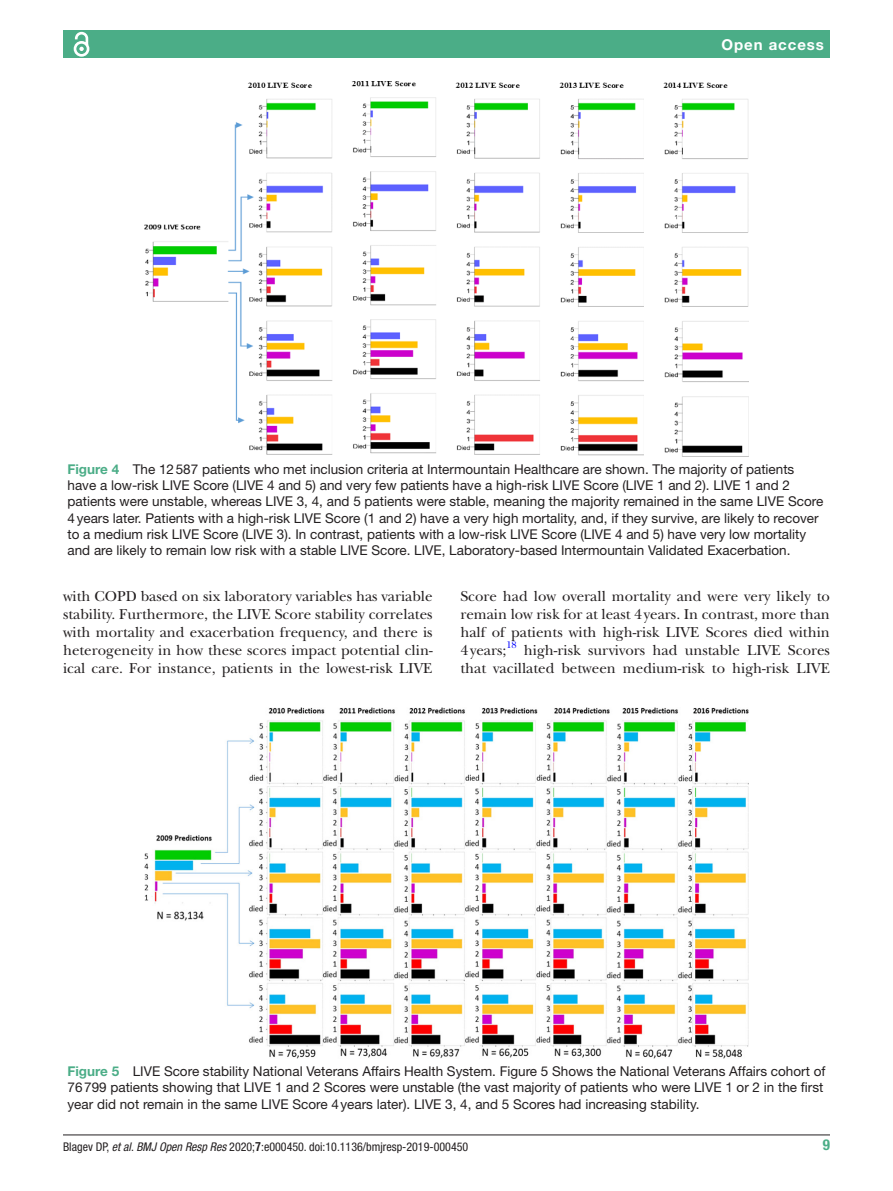
<style>
.page{position:relative;width:893px;height:1191px;background:#fff}
.page>*{position:absolute;margin:0;border:0;box-sizing:border-box;transform-origin:0 0}
.t1{font:15px/18px "New Baskerville";color:#231f20;text-align:justify}
.t2{font:700 15px "Helvetica Neue LT Std";letter-spacing:.065em;color:#fff}
.t3{font:700 condensed 15px "Helvetica Neue LT Std";color:#4bad87}
.t4{font:13.5px/16.2px "Helvetica Neue LT Std";color:#231f20}
.t5{font:condensed 12px "Helvetica Neue LT Std";color:#231f20}
.t6{font:9.9px "New Baskerville";color:#00f}
.s1{font-weight:700;color:#4bad87}
.s2{font-style:italic}
.s3{font-family:"Helvetica";font-weight:700}
</style>
<div class="page">
<hr style="left:63px;top:1134px;width:767px;height:1px;background:#231f20">
<div style="left:63px;top:31px;width:767px;height:27px;background:#4bad87"></div>
<svg style="left:73px;top:31px;width:17px;height:26px"></svg>
<img style="left:144px;top:81px;width:605px;height:375px">
<img style="left:144px;top:708px;width:605px;height:350px">
<p class="t2" style="left:721px;top:35px;width:104px">Open access</p>
<p class="t4" style="left:67px;top:461px;width:757px"><span class="s1">Figure 4</span> The 12587 patients who met inclusion criteria at Intermountain Healthcare are shown. The majority of patients have a low-risk LIVE Score (LIVE 4 and 5) and very few patients have a high-risk LIVE Score (LIVE 1 and 2). LIVE 1 and 2 patients were unstable, whereas LIVE 3, 4, and 5 patients were stable, meaning the majority remained in the same LIVE Score 4years later. Patients with a high-risk LIVE Score (1 and 2) have a very high mortality, and, if they survive, are likely to recover to a medium risk LIVE Score (LIVE 3). In contrast, patients with a low-risk LIVE Score (LIVE 4 and 5) have very low mortality and are likely to remain low risk with a stable LIVE Score. LIVE, Laboratory-based Intermountain Validated Exacerbation.</p>
<p class="t1" style="left:63px;top:587px;width:371px">with COPD based on six laboratory variables has variable stability. Furthermore, the LIVE Score stability correlates with mortality and exacerbation frequency, and there is heterogeneity in how these scores impact potential clin&shy;ical care. For instance, patients in the lowest-risk LIVE</p>
<p class="t1" style="left:460px;top:587px;width:371px">Score had low overall mortality and were very likely to remain low risk for at least 4years. In contrast, more than half of patients with high-risk LIVE Scores died within 4years;</p>
<p class="t6" style="left:506px;top:639px;width:12px">18</p>
<p class="t1" style="left:460px;top:641px;width:371px;text-align:right">high-risk survivors had unstable LIVE Scores<br>that vacillated between medium-risk to high-risk LIVE</p>
<p class="t4" style="left:68px;top:1063px;width:759px"><span class="s1">Figure 5</span> LIVE Score stability National Veterans Affairs Health System. Figure 5 Shows the National Veterans Affairs cohort of<br>76799 patients showing that LIVE 1 and 2 Scores were unstable (the vast majority of patients who were LIVE 1 or 2 in the first year did not remain in the same LIVE Score 4years later). LIVE 3, 4, and 5 Scores had increasing stability.</p>
<p class="t5" style="left:63px;top:1139px;width:407px">Blagev DP, <span class="s2">et al</span>. <span class="s2">BMJ Open Resp Res</span> 2020;<span class="s3">7</span>:e000450. doi:10.1136/bmjresp-2019-000450</p>
<p class="t3" style="left:823px;top:1135px;width:9px">9</p>
</div>
